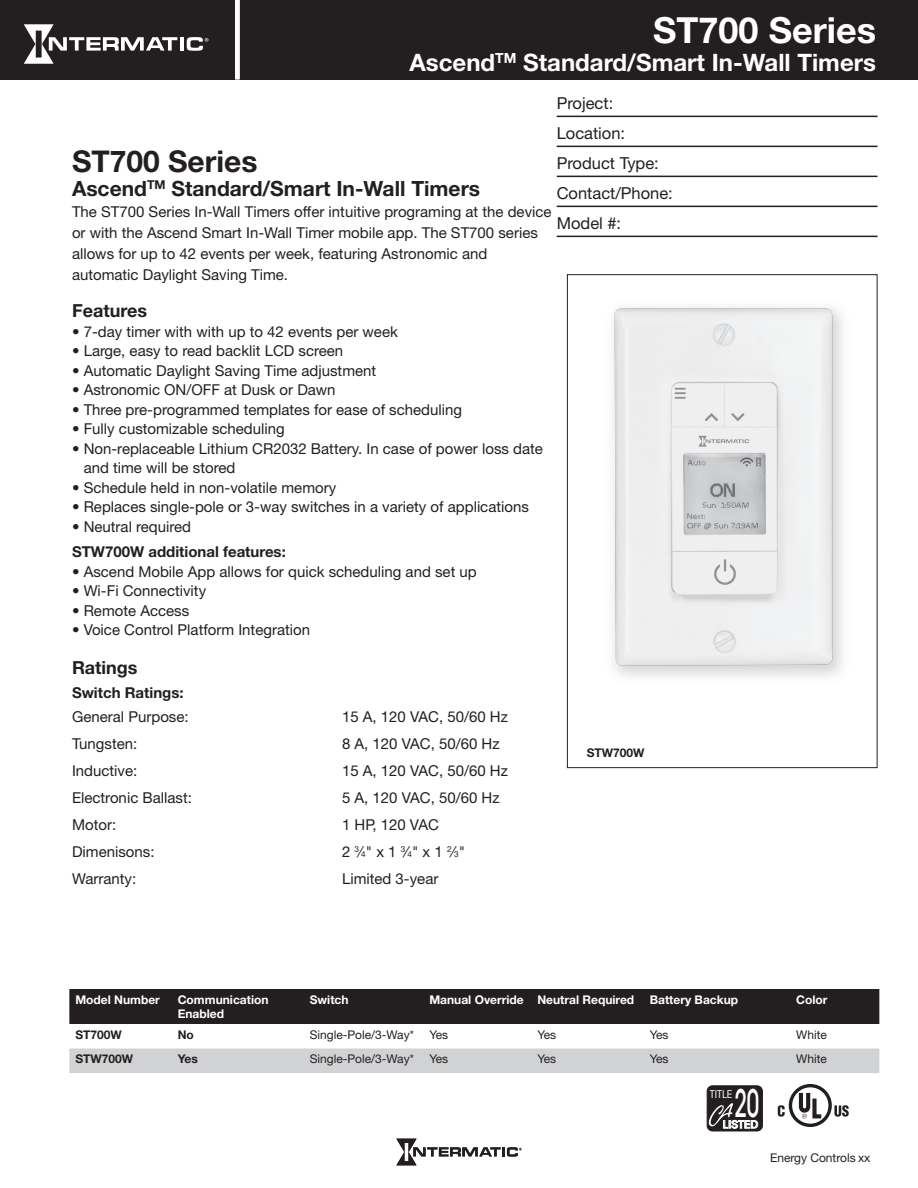
<style>
.page{position:relative;width:918px;height:1188px;background:#fff}
.page>*{position:absolute;margin:0;border:0;box-sizing:border-box;transform-origin:0 0}
.t1{font:500 37.65px "ITC Avant Garde Std";color:#fff;scale:.56 1}
.t2{font:700 36px "Helvetica Neue LT Std";color:#fff}
.t3{font:700 30px "Helvetica Neue LT Std";color:#231f20}
.t4{font:700 24px "Helvetica Neue LT Std";color:#fff}
.t5{font:700 21px "Helvetica Neue LT Std";color:#231f20}
.t6{font:700 18px "Helvetica Neue LT Std";color:#231f20}
.t7{font:16.5px/30px "Helvetica Neue LT Std";color:#231f20}
.t8{font:15px/21px "Helvetica Neue LT Std";color:#231f20}
.t9{font:700 15px "Helvetica Neue LT Std";color:#231f20}
.t10{font:700 12px/14.4px "Helvetica Neue LT Std";color:#fff}
.t11{font:12px "Helvetica Neue LT Std";color:#231f20}
.t12{font:700 12px "Helvetica Neue LT Std";color:#231f20}
.t13{font:10.65px "ITC Avant Garde Std";color:#fff}
.t14{font:500 condensed 10.5px "ITC Avant Garde Std";color:#fff;scale:1.28 1}
.s1{font-size:8.25px}
</style>
<div class="page">
<div style="left:0;top:0;width:918px;height:80px;background:#231f20"></div>
<hr style="left:180px;top:37px;width:4px;height:14px;background:#fff">
<svg style="left:187px;top:37px;width:21px;height:14px"></svg>
<svg style="left:24px;top:24px;width:153px;height:40px"></svg>
<hr style="left:557px;top:116px;width:321px;height:1px;background:#231f20">
<hr style="left:557px;top:146px;width:321px;height:1px;background:#231f20">
<hr style="left:557px;top:176px;width:321px;height:1px;background:#231f20">
<hr style="left:557px;top:206px;width:321px;height:1px;background:#231f20">
<hr style="left:557px;top:236px;width:321px;height:1px;background:#231f20">
<svg style="left:396px;top:1139px;width:126px;height:26px"></svg>
<div style="left:235px;top:0;width:5px;height:79px;background:#fff"></div>
<img style="left:613px;top:307px;width:230px;height:370px">
<div style="left:567px;top:274px;width:311px;height:494px;border:1px solid #231f20"></div>
<div style="left:69px;top:989px;width:810px;height:35px;background:#231f20"></div>
<div style="left:69px;top:1049px;width:810px;height:24px;background:#d1d2d4"></div>
<div style="left:789px;top:1084px;width:43px;height:43px;border:3px solid #231f20;border-radius:50%"></div>
<svg style="left:797px;top:1089px;width:28px;height:32px"></svg>
<svg style="left:778px;top:1105px;width:7px;height:12px"></svg>
<svg style="left:834px;top:1105px;width:15px;height:12px"></svg>
<div style="left:707px;top:1086px;width:55px;height:45px;background:#231f20;border-radius:5px"></div>
<div style="left:707px;top:1085px;width:56px;height:46px;border:1px solid #231f20;border-radius:5px"></div>
<svg style="left:709px;top:1103px;width:49px;height:26px"></svg>
<p class="t2" style="left:653px;top:8px;width:224px">ST700 Series</p>
<p class="t4" style="left:410px;top:47px;width:468px">Ascend<sup>TM</sup> Standard/Smart In-Wall Timers</p>
<p class="t7" style="left:557px;top:88px;width:118px">Project:<br>Location:<br>Product Type:<br>Contact/Phone:<br>Model #:</p>
<p class="t3" style="left:72px;top:143px;width:187px">ST700 Series</p>
<p class="t5" style="left:72px;top:175px;width:410px">Ascend<sup>TM</sup> Standard/Smart In-Wall Timers</p>
<p class="t8" style="left:72px;top:201px;width:481px">The ST700 Series In-Wall Timers offer intuitive programing at the device or with the Ascend Smart In-Wall Timer mobile app. The ST700 series allows for up to 42 events per week, featuring Astronomic and automatic Daylight Saving Time.</p>
<p class="t6" style="left:72px;top:300px;width:77px">Features</p>
<p class="t8" style="left:72px;top:321px;width:327px">• 7-day timer with with up to 42 events per week</p>
<p class="t8" style="left:72px;top:340px;width:273px">• Large, easy to read backlit LCD screen</p>
<p class="t8" style="left:72px;top:360px;width:306px">• Automatic Daylight Saving Time adjustment</p>
<p class="t8" style="left:72px;top:379px;width:265px">• Astronomic ON/OFF at Dusk or Dawn</p>
<p class="t8" style="left:72px;top:399px;width:392px">• Three pre-programmed templates for ease of scheduling</p>
<p class="t8" style="left:72px;top:418px;width:214px">• Fully customizable scheduling</p>
<p class="t8" style="left:84px;top:438px;width:461px;line-height:19.5px;text-indent:-12px">• Non-replaceable Lithium CR2032 Battery. In case of power loss date and time will be stored</p>
<p class="t8" style="left:72px;top:477px;width:266px">• Schedule held in non-volatile memory</p>
<p class="t8" style="left:72px;top:496px;width:458px">• Replaces single-pole or 3-way switches in a variety of applications</p>
<p class="t8" style="left:72px;top:516px;width:121px">• Neutral required</p>
<p class="t9" style="left:72px;top:543px;width:215px">STW700W additional features:</p>
<p class="t8" style="left:72px;top:561px;width:406px">• Ascend Mobile App allows for quick scheduling and set up</p>
<p class="t8" style="left:72px;top:580px;width:136px">• Wi-Fi Connectivity</p>
<p class="t8" style="left:72px;top:600px;width:119px">• Remote Access</p>
<p class="t8" style="left:72px;top:619px;width:240px">• Voice Control Platform Integration</p>
<p class="t6" style="left:72px;top:657px;width:67px">Ratings</p>
<p class="t9" style="left:72px;top:684px;width:113px">Switch Ratings:</p>
<p class="t8" style="left:72px;top:706px;width:118px">General Purpose:</p>
<p class="t8" style="left:342px;top:706px;width:168px">15 A, 120 VAC, 50/60 Hz</p>
<p class="t8" style="left:72px;top:733px;width:67px">Tungsten:</p>
<p class="t8" style="left:342px;top:733px;width:159px">8 A, 120 VAC, 50/60 Hz</p>
<p class="t8" style="left:72px;top:760px;width:67px">Inductive:</p>
<p class="t8" style="left:342px;top:760px;width:168px">15 A, 120 VAC, 50/60 Hz</p>
<p class="t8" style="left:72px;top:787px;width:121px">Electronic Ballast:</p>
<p class="t8" style="left:342px;top:787px;width:159px">5 A, 120 VAC, 50/60 Hz</p>
<p class="t8" style="left:72px;top:814px;width:46px">Motor:</p>
<p class="t8" style="left:342px;top:814px;width:98px">1 HP, 120 VAC</p>
<p class="t8" style="left:72px;top:841px;width:84px">Dimenisons:</p>
<p class="t8" style="left:342px;top:841px;width:125px">2 <sup>3</sup>⁄<span class="s1">4</span>" x 1 <sup>3</sup>⁄<span class="s1">4</span>" x 1 <sup>2</sup>⁄<span class="s1">3</span>"</p>
<p class="t8" style="left:72px;top:868px;width:66px">Warranty:</p>
<p class="t8" style="left:342px;top:868px;width:98px">Limited 3-year</p>
<p class="t12" style="left:587px;top:745px;width:59px">STW700W</p>
<p class="t10" style="left:75px;top:992px;width:86px">Model Number</p>
<p class="t10" style="left:178px;top:992px;width:92px">Communication<br>Enabled</p>
<p class="t10" style="left:310px;top:992px;width:40px">Switch</p>
<p class="t10" style="left:429px;top:992px;width:96px">Manual Override</p>
<p class="t10" style="left:537px;top:992px;width:98px">Neutral Required</p>
<p class="t10" style="left:650px;top:992px;width:90px">Battery Backup</p>
<p class="t10" style="left:796px;top:992px;width:33px">Color</p>
<p class="t12" style="left:75px;top:1027px;width:48px">ST700W</p>
<p class="t12" style="left:178px;top:1027px;width:18px">No</p>
<p class="t11" style="left:310px;top:1027px;width:106px">Single-Pole/3-Way*</p>
<p class="t11" style="left:429px;top:1027px;width:20px">Yes</p>
<p class="t11" style="left:537px;top:1027px;width:20px">Yes</p>
<p class="t11" style="left:650px;top:1027px;width:20px">Yes</p>
<p class="t11" style="left:796px;top:1027px;width:32px">White</p>
<p class="t12" style="left:75px;top:1051px;width:59px">STW700W</p>
<p class="t12" style="left:178px;top:1051px;width:22px">Yes</p>
<p class="t11" style="left:310px;top:1052px;width:106px">Single-Pole/3-Way*</p>
<p class="t11" style="left:429px;top:1052px;width:20px">Yes</p>
<p class="t11" style="left:537px;top:1052px;width:20px">Yes</p>
<p class="t11" style="left:650px;top:1052px;width:20px">Yes</p>
<p class="t11" style="left:796px;top:1052px;width:32px">White</p>
<p class="t13" style="left:710px;top:1088px;width:24px">TITLE</p>
<p class="t1" style="left:734px;top:1080px;width:46px">20</p>
<p class="t14" style="left:723px;top:1118px;width:29px">LISTED</p>
<p class="t11" style="left:770px;top:1151px;width:102px">Energy Controls xx</p>
</div>
